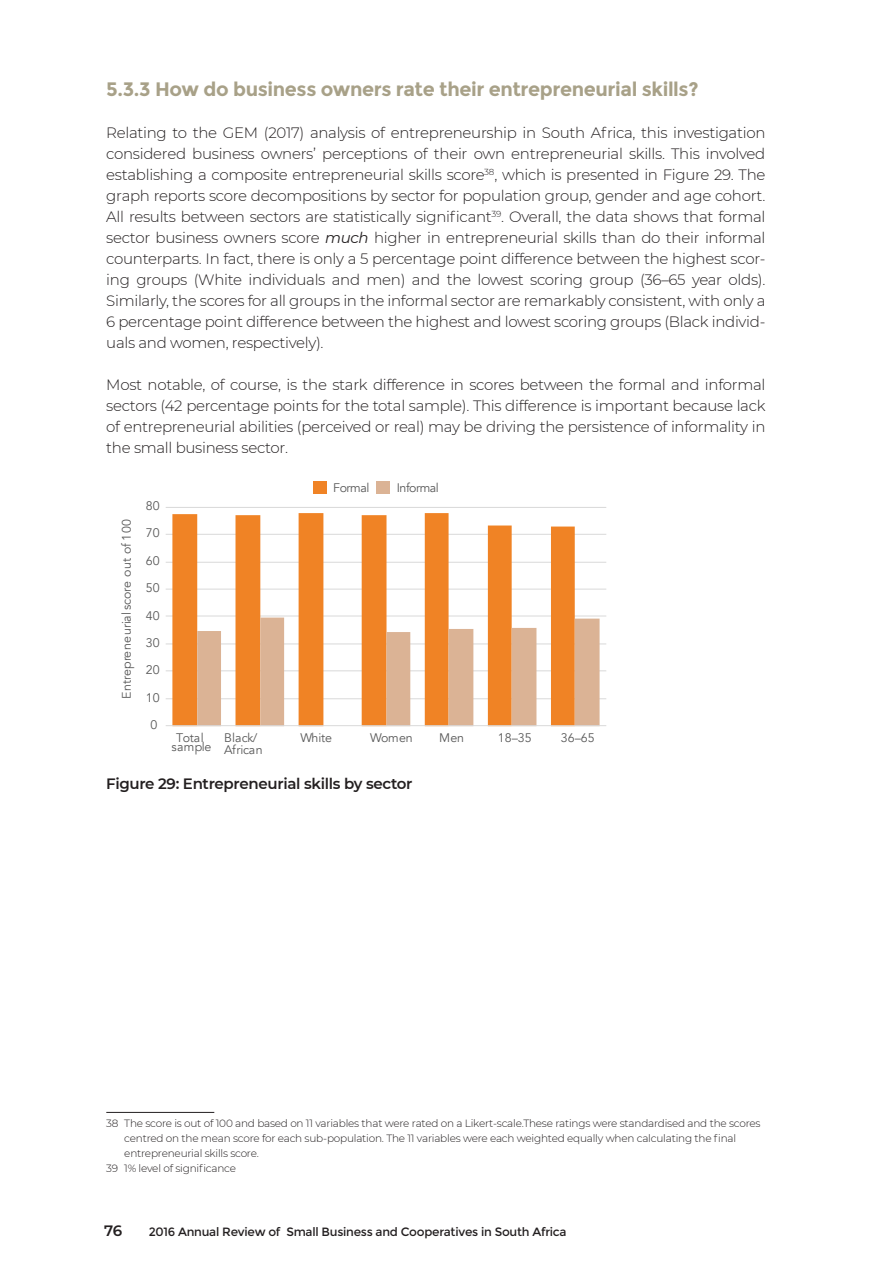
<style>
.page{position:relative;width:893px;height:1263px;background:#fff}
.page>*{position:absolute;margin:0;border:0;box-sizing:border-box;transform-origin:0 0}
.t1{font:700 19.5px "Montserrat";letter-spacing:-.02em;color:#a8a188}
.t2{font:300 15px/21px "Montserrat";letter-spacing:-.02em;color:#231f20;text-align:justify}
.t3{font:600 15px "Montserrat";letter-spacing:-.02em;color:#231f20}
.t4{font:12.45px/9.3px "Avenir";color:#595959;text-align:center}
.t5{font:12.45px "Avenir";letter-spacing:-.035em;color:#595959}
.t6{font:12px "Montserrat";letter-spacing:-.02em;color:#231f20}
.t7{font:300 10.5px "Montserrat";letter-spacing:-.02em;color:#231f20}
.s1{font-weight:400;font-style:italic}
</style>
<div class="page">
<hr style="left:166px;top:698px;width:440px;height:1px;background:#d9d9d9">
<hr style="left:166px;top:671px;width:440px;height:1px;background:#d9d9d9">
<hr style="left:166px;top:644px;width:440px;height:1px;background:#d9d9d9">
<hr style="left:166px;top:616px;width:440px;height:1px;background:#d9d9d9">
<hr style="left:166px;top:589px;width:440px;height:1px;background:#d9d9d9">
<hr style="left:166px;top:562px;width:440px;height:1px;background:#d9d9d9">
<hr style="left:166px;top:534px;width:440px;height:1px;background:#d9d9d9">
<hr style="left:166px;top:507px;width:440px;height:1px;background:#d9d9d9">
<svg style="left:172px;top:513px;width:403px;height:212px"></svg>
<svg style="left:197px;top:617px;width:403px;height:108px"></svg>
<hr style="left:166px;top:725px;width:440px;height:1px;background:#d9d9d9">
<div style="left:313px;top:481px;width:14px;height:13px;background:#f08325"></div>
<div style="left:376px;top:481px;width:14px;height:13px;background:#dbb395"></div>
<hr style="left:106px;top:1112px;width:108px;height:1px;background:#231f20">
<h1 class="t1" style="left:106px;top:78px;width:594px">5.3.3 How do business owners rate their entrepreneurial skills?</h1>
<p class="t2" style="left:106px;top:122px;width:661px">Relating to the GEM (2017) analysis of entrepreneurship in South Africa, this investigation considered business owners’ perceptions of their own entrepreneurial skills. This involved establishing a composite entrepreneurial skills score<sup>38</sup>, which is presented in Figure 29. The graph reports score decompositions by sector for population group, gender and age cohort.<br>All results between sectors are statistically significant<sup>39</sup>. Overall, the data shows that formal sector business owners score <span class="s1">much</span> higher in entrepreneurial skills than do their informal counterparts. In fact, there is only a 5 percentage point difference between the highest scor&shy;ing groups (White individuals and men) and the lowest scoring group (36–65 year olds).<br>Similarly, the scores for all groups in the informal sector are remarkably consistent, with only a 6 percentage point difference between the highest and lowest scoring groups (Black individ&shy;uals and women, respectively).</p>
<p class="t2" style="left:106px;top:374px;width:661px">Most notable, of course, is the stark difference in scores between the formal and informal sectors (42 percentage points for the total sample). This difference is important because lack of entrepreneurial abilities (perceived or real) may be driving the persistence of informality in the small business sector.</p>
<p class="t4" style="left:122px;top:698px;width:181px;rotate:-90deg">Entrepreneurial score out of 100</p>
<p class="t4" style="left:146px;top:501px;width:15px">80</p>
<p class="t4" style="left:146px;top:529px;width:15px">70</p>
<p class="t4" style="left:146px;top:556px;width:15px">60</p>
<p class="t4" style="left:146px;top:583px;width:15px">50</p>
<p class="t4" style="left:146px;top:611px;width:15px">40</p>
<p class="t4" style="left:146px;top:638px;width:15px">30</p>
<p class="t4" style="left:146px;top:665px;width:15px">20</p>
<p class="t4" style="left:146px;top:693px;width:15px">10</p>
<p class="t4" style="left:150px;top:720px;width:8px">0</p>
<p class="t4" style="left:333px;top:483px;width:38px">Formal</p>
<p class="t5" style="left:397px;top:480px;width:44px">Informal</p>
<p class="t4" style="left:172px;top:733px;width:41px">Total sample</p>
<p class="t4" style="left:224px;top:732px;width:40px;line-height:12.5px;text-align:left">Black/<br>African</p>
<p class="t4" style="left:300px;top:733px;width:33px">White</p>
<p class="t4" style="left:370px;top:733px;width:44px">Women</p>
<p class="t4" style="left:439px;top:733px;width:26px">Men</p>
<p class="t4" style="left:498px;top:733px;width:35px">18–35</p>
<p class="t4" style="left:561px;top:733px;width:35px">36–65</p>
<p class="t3" style="left:106px;top:773px;width:308px">Figure 29: Entrepreneurial skills by sector</p>
<p class="t7" style="left:106px;top:1116px;width:656px">38 The score is out of 100 and based on 11 variables that were rated on a Likert-scale.These ratings were standardised and the scores</p>
<p class="t7" style="left:124px;top:1131px;width:613px">centred on the mean score for each sub-population. The 11 variables were each weighted equally when calculating the final</p>
<p class="t7" style="left:124px;top:1146px;width:136px">entrepreneurial skills score.</p>
<p class="t7" style="left:106px;top:1161px;width:131px">39 1% level of significance</p>
<p class="t3" style="left:104px;top:1220px;width:19px">76</p>
<p class="t6" style="left:149px;top:1225px;width:419px">2016 Annual Review of Small Business and Cooperatives in South Africa</p>
</div>
